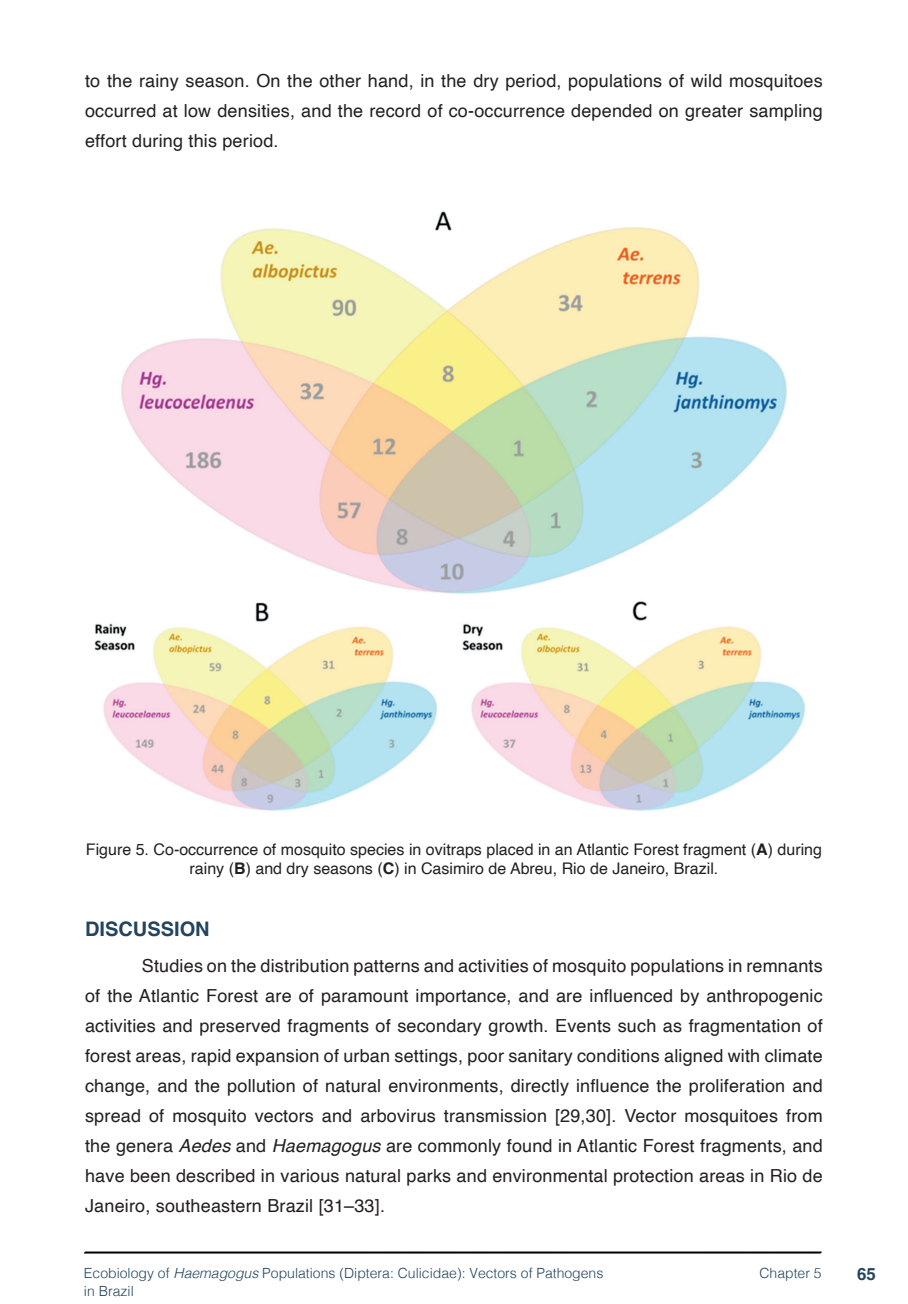
<style>
.page{position:relative;width:908px;height:1304px;background:#fff}
.page>*{position:absolute;margin:0;border:0;box-sizing:border-box;transform-origin:0 0}
.TITULOS{font:700 20px "Helvetica";color:#23445f}
.txt{font:18px/30px "Helvetica";letter-spacing:.01em;color:#231f20;text-align:justify}
.t1{font:700 16.8px "Helvetica";color:#23445f}
.imagens_graf_tab{font:16px/19.2px "Helvetica";color:#231f20;text-align:center}
.t2{font:300 14px/18px "Helvetica";color:#23445f}
.s1{font-weight:700}
.s2{font-style:italic}
</style>
<div class="page">
<svg style="left:84px;top:1251px;width:737px;height:3px"></svg>
<img style="left:94px;top:211px;width:711px;height:600px">
<p class="txt" style="left:85px;top:66px;width:738px">to the rainy season. On the other hand, in the dry period, populations of wild mosquitoes occurred at low densities, and the record of co-occurrence depended on greater sampling effort during this period.</p>
<p class="imagens_graf_tab" style="left:86px;top:840px;width:737px">Figure 5. Co-occurrence of mosquito species in ovitraps placed in an Atlantic Forest fragment (<span class="s1">A</span>) during rainy (<span class="s1">B</span>) and dry seasons (<span class="s1">C</span>) in Casimiro de Abreu, Rio de Janeiro, Brazil.</p>
<p class="TITULOS" style="left:85px;top:917px;width:126px">DISCUSSION</p>
<p class="txt" style="left:85px;top:951px;width:738px;text-indent:57px">Studies on the distribution patterns and activities of mosquito populations in remnants of the Atlantic Forest are of paramount importance, and are influenced by anthropogenic activities and preserved fragments of secondary growth. Events such as fragmentation of forest areas, rapid expansion of urban settings, poor sanitary conditions aligned with climate change, and the pollution of natural environments, directly influence the proliferation and spread of mosquito vectors and arbovirus transmission [29,30]. Vector mosquitoes from the genera <span class="s2">Aedes</span> and <span class="s2">Haemagogus</span> are commonly found in Atlantic Forest fragments, and have been described in various natural parks and environmental protection areas in Rio de Janeiro, southeastern Brazil [31–33].</p>
<p class="t2" style="left:84px;top:1263px;width:520px">Ecobiology of <span class="s2">Haemagogus</span> Populations (Diptera: Culicidae): Vectors of Pathogens in Brazil</p>
<p class="t2" style="left:759px;top:1263px;width:64px">Chapter 5</p>
<p class="t1" style="left:856px;top:1264px;width:20px">65</p>
</div>
